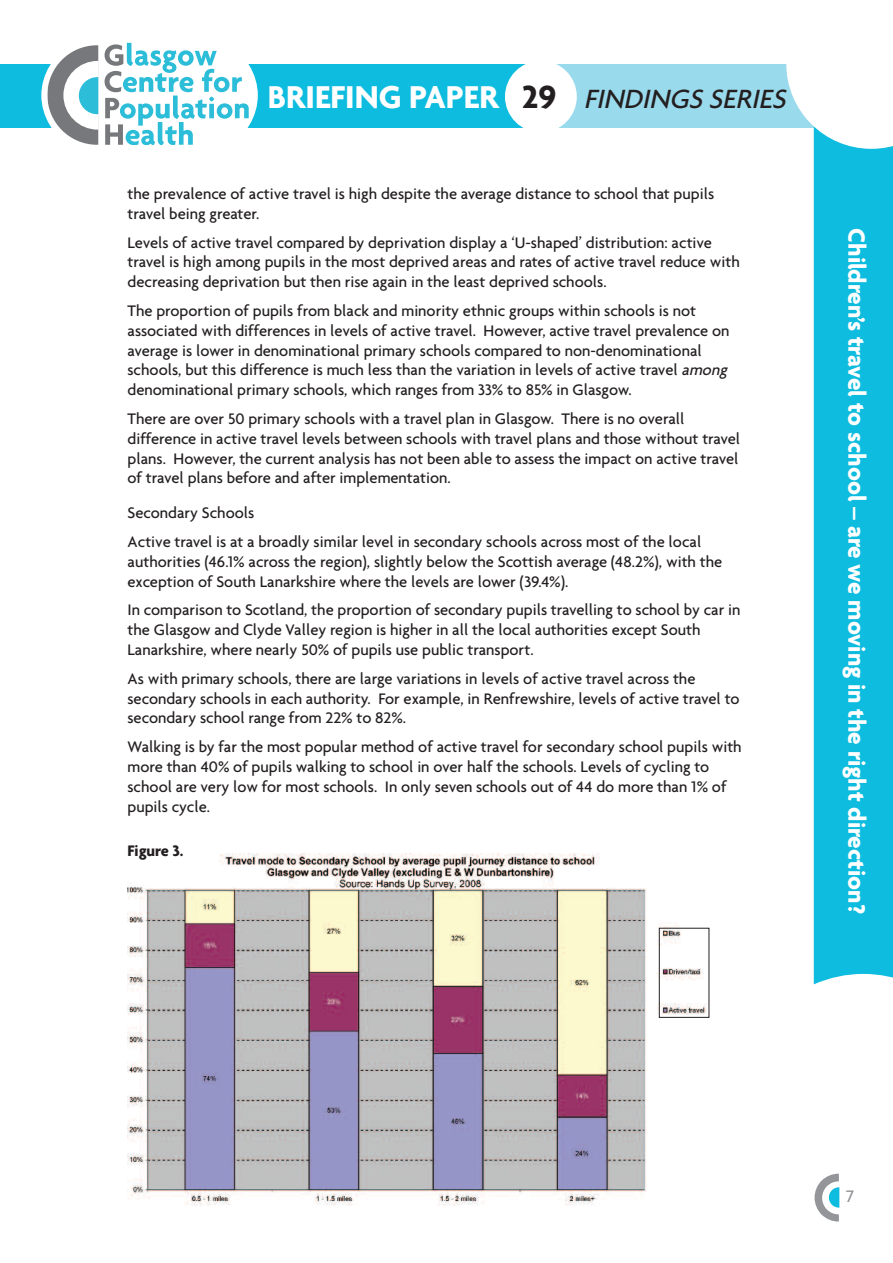
<style>
.page{position:relative;width:893px;height:1263px;background:#fff}
.page>*{position:absolute;margin:0;border:0;box-sizing:border-box;transform-origin:0 0}
.t1{font:italic 500 28.5px "Agenda";color:#231f20}
.t2{font:700 25.5px "Agenda";color:#fff}
.t3{font:500 18px "Agenda";color:#939598}
.t4{font:500 16.5px/19.8px "Agenda";color:#231f20}
.t5{font:700 16.5px "Agenda";color:#231f20}
.s1{font-weight:700;font-style:normal;font-size:34.2px;color:#fff}
.s2{font-weight:700;font-style:normal;font-size:34.5px}
.s3{font-style:italic}
</style>
<div class="page">
<div style="left:0;top:65px;width:893px;height:63px;background:#0dbcde"></div>
<div style="left:540px;top:65px;width:278px;height:63px;background:#9adaed"></div>
<div style="left:41px;top:19px;width:217px;height:153px;background:#fff;border-radius:50%"></div>
<svg style="left:47px;top:43px;width:202px;height:102px"></svg>
<div style="left:505px;top:61px;width:72px;height:71px;background:#fff;border-radius:50%"></div>
<div style="left:814px;top:149px;width:79px;height:835px;background:#0dbcde"></div>
<svg style="left:786px;top:64px;width:107px;height:85px"></svg>
<svg style="left:815px;top:1174px;width:24px;height:47px"></svg>
<img style="left:128px;top:853px;width:579px;height:352px">
<div style="left:659px;top:928px;width:50px;height:89px;border:1px solid #231f20"></div>
<h1 class="t1" style="left:268px;top:81px;width:523px"><span class="s1">BRIEFING PAPER</span> <span class="s2">29</span> FINDINGSSERIES</h1>
<p class="t4" style="left:128px;top:183px;width:588px">the prevalence of active travel is high despite the average distance to school that pupils travel being greater.</p>
<p class="t4" style="left:128px;top:232px;width:614px">Levels of active travel compared by deprivation display a ‘U-shaped’ distribution: active travel is high among pupils in the most deprived areas and rates of active travel reduce with decreasing deprivation but then rise again in the least deprived schools.</p>
<p class="t4" style="left:128px;top:300px;width:603px">The proportion of pupils from black and minority ethnic groups within schools is not associated with differences in levels of active travel. However, active travel prevalence on average is lower in denominational primary schools compared to non-denominational schools, but this difference is much less than the variation in levels of active travel <span class="s3">among </span>denominational primary schools, which ranges from 33% to 85% in Glasgow.</p>
<p class="t4" style="left:128px;top:408px;width:614px">There are over 50 primary schools with a travel plan in Glasgow. There is no overall difference in active travel levels between schools with travel plans and those without travel plans. However, the current analysis has not been able to assess the impact on active travel of travel plans before and after implementation.</p>
<p class="t4" style="left:128px;top:498px;width:575px;line-height:28.8px">Secondary Schools<br>Active travel is at a broadly similar level in secondary schools across most of the local</p>
<p class="t4" style="left:128px;top:551px;width:596px">authorities (46.1% across the region), slightly below the Scottish average (48.2%), with the exception of South Lanarkshire where the levels are lower (39.4%).</p>
<p class="t4" style="left:128px;top:600px;width:614px">In comparison to Scotland, the proportion of secondary pupils travelling to school by car in the Glasgow and Clyde Valley region is higher in all the local authorities except South<br>Lanarkshire, where nearly 50% of pupils use public transport.</p>
<p class="t4" style="left:128px;top:668px;width:613px">As with primary schools, there are large variations in levels of active travel across the secondary schools in each authority. For example, in Renfrewshire, levels of active travel to secondary school range from 22% to 82%.</p>
<p class="t4" style="left:128px;top:736px;width:616px">Walking is by far the most popular method of active travel for secondary school pupils with more than 40% of pupils walking to school in over half the schools. Levels of cycling to school are very low for most schools. In only seven schools out of 44 do more than 1% of pupils cycle.</p>
<p class="t5" style="left:128px;top:840px;width:58px">Figure 3.</p>
<h2 class="t2" style="left:872px;top:228px;width:687px;rotate:90deg">Children’s travel to school – are we moving in the right direction?</h2>
<p class="t3" style="left:846px;top:1185px;width:10px">7</p>
</div>
